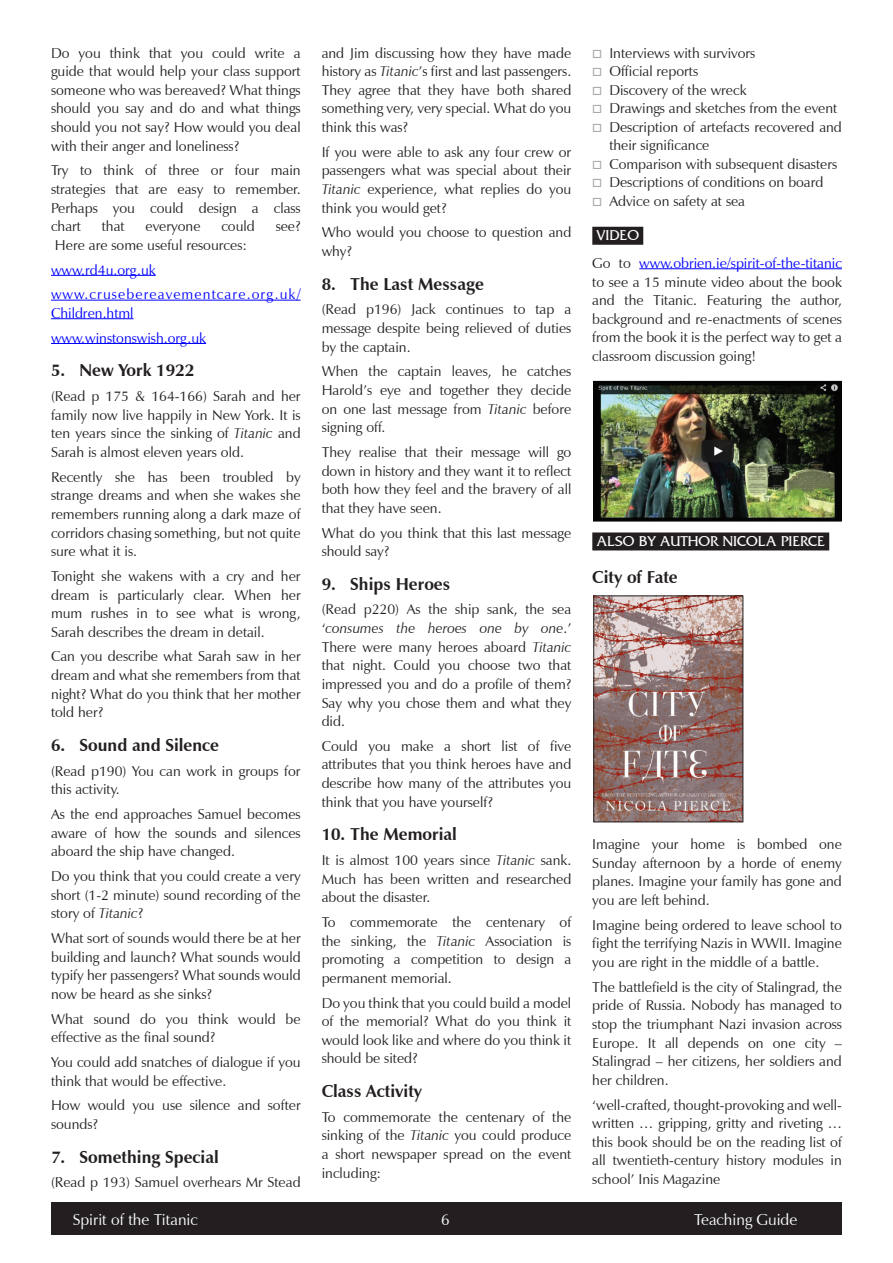
<style>
.page{position:relative;width:893px;height:1263px;background:#fff}
.page>*{position:absolute;margin:0;border:0;box-sizing:border-box;transform-origin:0 0}
.activities{font:700 17.25px "Zapf Humanist 601 BT";color:#231f20}
.t1{font:15.75px "Zapf Humanist 601 BT";color:#fff}
.SUBHEADING{font:15px "France Plain";color:#fff}
.Body_Text{font:14.25px/18.6px "Zapf Humanist 601 BT";color:#231f20;text-align:justify}
.Body_Text-2{font:14.25px/18.6px "Zapf Humanist 601 BT";letter-spacing:.075em;color:#00f}
.Body_Text-3{font:14.25px "Zapf Humanist 601 BT";color:#00f}
.s1{font-style:italic}
.s2{color:#00f}
</style>
<div class="page">
<div style="left:51px;top:1202px;width:791px;height:33px;background:#231f20"></div>
<hr style="left:51px;top:275px;width:105px;height:1px;background:#00f">
<hr style="left:51px;top:300px;width:250px;height:1px;background:#00f">
<hr style="left:51px;top:318px;width:83px;height:1px;background:#00f">
<hr style="left:51px;top:343px;width:155px;height:1px;background:#00f">
<div style="left:592px;top:227px;width:51px;height:18px;background:#231f20"></div>
<hr style="left:639px;top:268px;width:203px;height:1px;background:#00f">
<img style="left:594px;top:381px;width:248px;height:141px">
<div style="left:592px;top:532px;width:237px;height:18px;background:#231f20"></div>
<img style="left:596px;top:598px;width:145px;height:222px">
<div style="left:594px;top:596px;width:149px;height:226px;border:1px solid #231f20"></div>
<p class="Body_Text" style="left:51px;top:43px;width:251px">Do you think that you could write a guide that would help your class support someone who was bereaved? What things should you say and do and what things should you not say? How would you deal with their anger and loneliness?</p>
<p class="Body_Text" style="left:51px;top:161px;width:251px">Try to think of three or four main strategies that are easy to remember.<br>Perhaps you could design a class chart</p>
<p class="Body_Text" style="left:102px;top:217px;width:24px">that</p>
<p class="Body_Text" style="left:146px;top:217px;width:57px">everyone</p>
<p class="Body_Text" style="left:221px;top:217px;width:35px">could</p>
<p class="Body_Text" style="left:276px;top:217px;width:26px">see?</p>
<p class="Body_Text" style="left:55px;top:236px;width:194px">Here are some useful resources:</p>
<p class="Body_Text-3" style="left:51px;top:261px;width:106px">www.rd4u.org.uk</p>
<p class="Body_Text-2" style="left:51px;top:285px;width:251px">www.crusebereavementcare.org.uk/<br>Children.html</p>
<p class="Body_Text-3" style="left:51px;top:329px;width:157px">www.winstonswish.org.uk</p>
<p class="activities" style="left:51px;top:360px;width:145px">5. New York 1922</p>
<p class="Body_Text" style="left:51px;top:387px;width:251px">(Read p 175 &amp; 164-166) Sarah and her family now live happily in New York. It is ten years since the sinking of <span class="s1">Titanic</span> and Sarah is almost eleven years old.</p>
<p class="Body_Text" style="left:51px;top:467px;width:251px">Recently she has been troubled by strange dreams and when she wakes she remembers running along a dark maze of corridors chasing something, but not quite sure what it is.</p>
<p class="Body_Text" style="left:51px;top:567px;width:251px">Tonight she wakens with a cry and her dream is particularly clear. When her mum rushes in to see what is wrong, Sarah describes the dream in detail.</p>
<p class="Body_Text" style="left:51px;top:647px;width:251px">Can you describe what Sarah saw in her dream and what she remembers from that night? What do you think that her mother told her?</p>
<p class="activities" style="left:51px;top:734px;width:170px">6. Sound and Silence</p>
<p class="Body_Text" style="left:51px;top:761px;width:251px">(Read p190) You can work in groups for this activity.</p>
<p class="Body_Text" style="left:51px;top:805px;width:251px">As the end approaches Samuel becomes aware of how the sounds and silences aboard the ship have changed.</p>
<p class="Body_Text" style="left:51px;top:867px;width:251px">Do you think that you could create a very short (1-2 minute) sound recording of the story of <span class="s1">Titanic</span>?</p>
<p class="Body_Text" style="left:51px;top:929px;width:251px">What sort of sounds would there be at her building and launch? What sounds would typify her passengers? What sounds would now be heard as she sinks?</p>
<p class="Body_Text" style="left:51px;top:1009px;width:251px">What sound do you think would be effective as the final sound?</p>
<p class="Body_Text" style="left:51px;top:1053px;width:251px">You could add snatches of dialogue if you think that would be effective.</p>
<p class="Body_Text" style="left:51px;top:1096px;width:251px">How would you use silence and softer sounds?</p>
<p class="activities" style="left:51px;top:1146px;width:169px">7. Something Special</p>
<p class="Body_Text" style="left:51px;top:1173px;width:251px">(Read p 193) Samuel overhears Mr Stead</p>
<p class="Body_Text" style="left:322px;top:43px;width:251px">and Jim discussing how they have made history as <span class="s1">Titanic</span>’s first and last passengers.<br>They agree that they have both shared something very, very special. What do you think this was?</p>
<p class="Body_Text" style="left:322px;top:143px;width:251px">If you were able to ask any four crew or passengers what was special about their <span class="s1">Titanic</span> experience, what replies do you think you would get?</p>
<p class="Body_Text" style="left:322px;top:223px;width:251px">Who would you choose to question and why?</p>
<p class="activities" style="left:322px;top:273px;width:164px">8. The Last Message</p>
<p class="Body_Text" style="left:322px;top:300px;width:251px">(Read p196) Jack continues to tap a message despite being relieved of duties by the captain.</p>
<p class="Body_Text" style="left:322px;top:362px;width:251px">When the captain leaves, he catches Harold’s eye and together they decide on one last message from <span class="s1">Titanic</span> before signing off.</p>
<p class="Body_Text" style="left:322px;top:443px;width:251px">They realise that their message will go down in history and they want it to reflect both how they feel and the bravery of all that they have seen.</p>
<p class="Body_Text" style="left:322px;top:523px;width:251px">What do you think that this last message should say?</p>
<p class="activities" style="left:322px;top:573px;width:130px">9. Ships Heroes</p>
<p class="Body_Text" style="left:322px;top:600px;width:251px">(Read p220) As the ship sank, the sea ‘<span class="s1">consumes the heroes one by one</span>.’ There were many heroes aboard <span class="s1">Titanic </span>that night. Could you choose two that impressed you and do a profile of them?<br>Say why you chose them and what they did.</p>
<p class="Body_Text" style="left:322px;top:737px;width:251px">Could you make a short list of five attributes that you think heroes have and describe how many of the attributes you think that you have yourself?</p>
<p class="activities" style="left:322px;top:824px;width:137px">10. The Memorial</p>
<p class="Body_Text" style="left:322px;top:851px;width:251px">It is almost 100 years since <span class="s1">Titanic</span> sank.<br>Much has been written and researched about the disaster.</p>
<p class="Body_Text" style="left:322px;top:913px;width:251px">To commemorate the centenary of the sinking, the <span class="s1">Titanic</span> Association is promoting a competition to design a permanent memorial.</p>
<p class="Body_Text" style="left:322px;top:993px;width:251px">Do you think that you could build a model of the memorial? What do you think it would look like and where do you think it should be sited?</p>
<p class="activities" style="left:322px;top:1080px;width:102px">Class Activity</p>
<p class="Body_Text" style="left:322px;top:1107px;width:251px">To commemorate the centenary of the sinking of the <span class="s1">Titanic</span> you could produce a short newspaper spread on the event including:</p>
<p class="Body_Text" style="left:609px;top:43px;width:148px">Interviews with survivors</p>
<p class="Body_Text" style="left:609px;top:62px;width:90px">Official reports</p>
<p class="Body_Text" style="left:609px;top:80px;width:139px">Discovery of the wreck</p>
<p class="Body_Text" style="left:609px;top:99px;width:229px">Drawings and sketches from the event</p>
<p class="Body_Text" style="left:609px;top:118px;width:234px">Description of artefacts recovered and their significance</p>
<p class="Body_Text" style="left:609px;top:154px;width:229px">Comparison with subsequent disasters</p>
<p class="Body_Text" style="left:609px;top:173px;width:216px">Descriptions of conditions on board</p>
<p class="Body_Text" style="left:609px;top:191px;width:137px">Advice on safety at sea</p>
<p class="SUBHEADING" style="left:596px;top:227px;width:44px">VIDEO</p>
<p class="Body_Text" style="left:592px;top:254px;width:251px">Go to <span class="s2">www.obrien.ie/spirit-of-the-titanic </span>to see a 15 minute video about the book and the Titanic. Featuring the author, background and re-enactments of scenes from the book it is the perfect way to get a classroom discussion going!</p>
<p class="SUBHEADING" style="left:596px;top:533px;width:230px">ALSO BY AUTHOR NICOLA PIERCE</p>
<p class="activities" style="left:592px;top:566px;width:87px">City of Fate</p>
<p class="Body_Text" style="left:592px;top:835px;width:251px">Imagine your home is bombed one Sunday afternoon by a horde of enemy planes. Imagine your family has gone and you are left behind.</p>
<p class="Body_Text" style="left:592px;top:915px;width:251px">Imagine being ordered to leave school to fight the terrifying Nazis in WWII. Imagine you are right in the middle of a battle.</p>
<p class="Body_Text" style="left:592px;top:977px;width:251px">The battlefield is the city of Stalingrad, the pride of Russia. Nobody has managed to stop the triumphant Nazi invasion across Europe. It all depends on one city – Stalingrad – her citizens, her soldiers and her children.</p>
<p class="Body_Text" style="left:592px;top:1095px;width:251px">‘well-crafted, thought-provoking and well&shy;written … gripping, gritty and riveting … this book should be on the reading list of all twentieth-century history modules in school’ Inis Magazine</p>
<p class="t1" style="left:73px;top:1210px;width:127px">Spirit of the Titanic</p>
<p class="t1" style="left:441px;top:1210px;width:10px">6</p>
<p class="t1" style="left:694px;top:1210px;width:105px">Teaching Guide</p>
</div>
